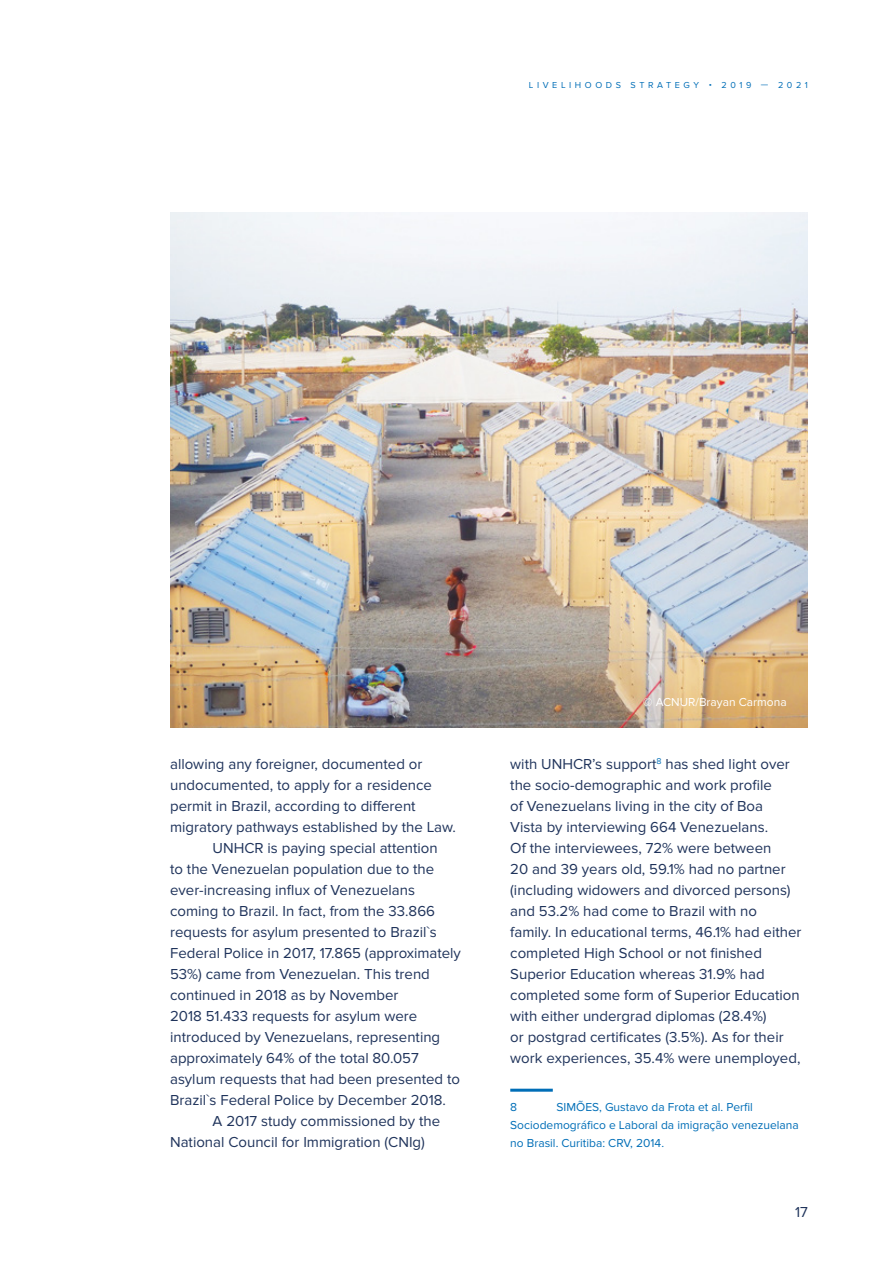
<style>
.page{position:relative;width:893px;height:1276px;background:#fff}
.page>*{position:absolute;margin:0;border:0;box-sizing:border-box;transform-origin:0 0}
.t1{font:15px/21px "Proxima Nova";color:#1f335b}
.t2{font:12px/18px "Proxima Nova";color:#006eb7}
.t3{font:12px "Proxima Nova";color:#fff}
.t4{font:9px "Proxima Nova";letter-spacing:.4em;color:#006eb7}
</style>
<div class="page">
<img style="left:170px;top:213px;width:638px;height:514px">
<hr style="left:510px;top:1088px;width:43px;height:3px;background:#006eb7">
<p class="t4" style="left:529px;top:80px;width:281px">LIVELIHOODS STRATEGY • 2019 — 2021</p>
<p class="t1" style="left:170px;top:754px;width:254px">allowing any foreigner, documented or</p>
<p class="t1" style="left:170px;top:775px;width:263px">undocumented, to apply for a residence</p>
<p class="t1" style="left:170px;top:796px;width:247px">permit in Brazil, according to different</p>
<p class="t1" style="left:170px;top:817px;width:287px">migratory pathways established by the Law.</p>
<p class="t1" style="left:213px;top:838px;width:227px">UNHCR is paying special attention</p>
<p class="t1" style="left:170px;top:859px;width:266px">to the Venezuelan population due to the</p>
<p class="t1" style="left:170px;top:880px;width:246px">ever-increasing influx of Venezuelans</p>
<p class="t1" style="left:170px;top:901px;width:266px">coming to Brazil. In fact, from the 33.866</p>
<p class="t1" style="left:170px;top:922px;width:268px">requests for asylum presented to Brazil`s</p>
<p class="t1" style="left:170px;top:943px;width:292px">Federal Police in 2017, 17.865 (approximately</p>
<p class="t1" style="left:170px;top:964px;width:261px">53%) came from Venezuelan. This trend</p>
<p class="t1" style="left:170px;top:985px;width:230px">continued in 2018 as by November</p>
<p class="t1" style="left:170px;top:1006px;width:249px">2018 51.433 requests for asylum were</p>
<p class="t1" style="left:170px;top:1027px;width:272px">introduced by Venezuelans, representing</p>
<p class="t1" style="left:170px;top:1048px;width:250px">approximately 64% of the total 80.057</p>
<p class="t1" style="left:170px;top:1069px;width:291px">asylum requests that had been presented to</p>
<p class="t1" style="left:170px;top:1090px;width:277px">Brazil`s Federal Police by December 2018.</p>
<p class="t1" style="left:213px;top:1111px;width:229px">A 2017 study commissioned by the</p>
<p class="t1" style="left:170px;top:1132px;width:256px">National Council for Immigration (CNIg)</p>
<p class="t3" style="left:643px;top:695px;width:145px">© ACNUR/Brayan Carmona</p>
<p class="t1" style="left:510px;top:754px;width:293px">with UNHCR’s support<sup>8</sup> has shed light over the socio-demographic and work profile<br>of Venezuelans living in the city of Boa<br>Vista by interviewing 664 Venezuelans.<br>Of the interviewees, 72% were between<br>20 and 39 years old, 59.1% had no partner (including widowers and divorced persons) and 53.2% had come to Brazil with no family. In educational terms, 46.1% had either completed High School or not finished Superior Education whereas 31.9% had completed some form of Superior Education with either undergrad diplomas (28.4%)<br>or postgrad certificates (3.5%). As for their work experiences, 35.4% were unemployed,</p>
<p class="t2" style="left:510px;top:1098px;width:8px">8</p>
<p class="t2" style="left:510px;top:1098px;width:290px;text-indent:46px">SIMÕES, Gustavo da Frota et al. Perfil<br>Sociodemográfico e Laboral da imigração venezuelana no Brasil. Curitiba: CRV, 2014.</p>
<p class="t1" style="left:795px;top:1202px;width:14px">17</p>
</div>
